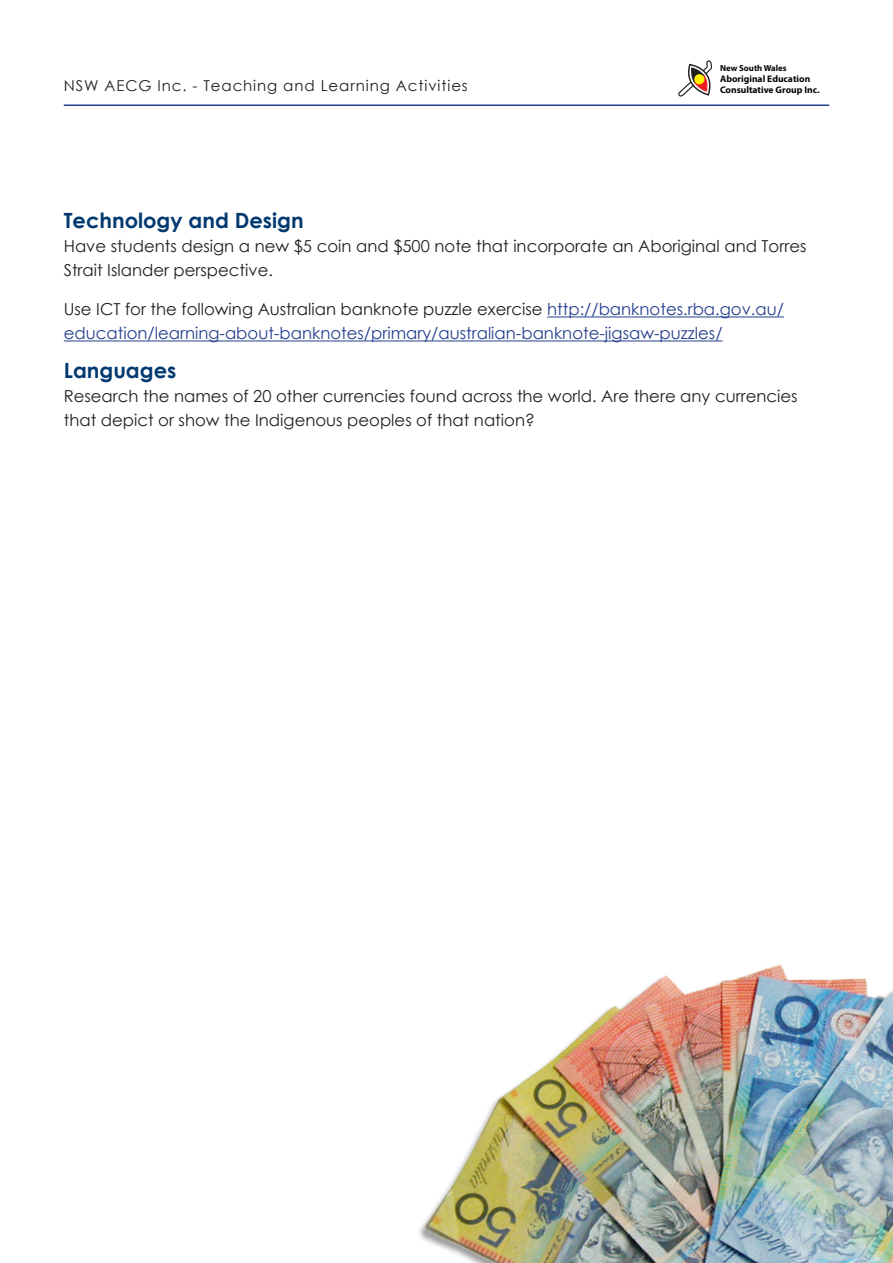
<style>
.page{position:relative;width:893px;height:1263px;background:#fff}
.page>*{position:absolute;margin:0;border:0;box-sizing:border-box;transform-origin:0 0}
.t1{font:700 21px "Century Gothic";color:#013970}
.t2{font:16.5px/24px "Century Gothic";color:#231f20}
.t3{font:16.5px/24px "Century Gothic";color:#253f8e}
.t4{font:15px "Century Gothic";letter-spacing:.06em;color:#231f20}
.t5{font:700 9.6px/11.1px "Myriad Pro";color:#040503}
.t6{font:700 8.7px "Myriad Pro";color:#040503}
.s1{color:#231f20}
</style>
<div class="page">
<hr style="left:547px;top:316px;width:237px;height:1px;background:#253f8e">
<hr style="left:64px;top:340px;width:658px;height:1px;background:#253f8e">
<img style="left:419px;top:964px;width:474px;height:299px">
<hr style="left:64px;top:104px;width:765px;height:2px;background:#253f8e">
<svg style="left:678px;top:60px;width:38px;height:45px"></svg>
<div style="left:694px;top:74px;width:10px;height:10px;background:#fff101;border-radius:50%"></div>
<p class="t4" style="left:64px;top:75px;width:405px">NSW AECG Inc. - Teaching and Learning Activities</p>
<p class="t6" style="left:720px;top:62px;width:68px">New South Wales</p>
<p class="t5" style="left:720px;top:73px;width:101px">Aboriginal Education<br>Consultative Group Inc.</p>
<p class="t1" style="left:64px;top:205px;width:241px">Technology and Design</p>
<p class="t2" style="left:64px;top:234px;width:744px">Have students design a new $5 coin and $500 note that incorporate an Aboriginal and Torres<br>Strait Islander perspective.</p>
<p class="t3" style="left:64px;top:297px;width:722px"><span class="s1">Use ICT for the following Australian banknote puzzle exercise</span> http://banknotes.rba.gov.au/ education/learning-about-banknotes/primary/australian-banknote-jigsaw-puzzles/</p>
<p class="t1" style="left:64px;top:355px;width:114px">Languages</p>
<p class="t2" style="left:64px;top:384px;width:735px">Research the names of 20 other currencies found across the world. Are there any currencies that depict or show the Indigenous peoples of that nation?</p>
</div>
